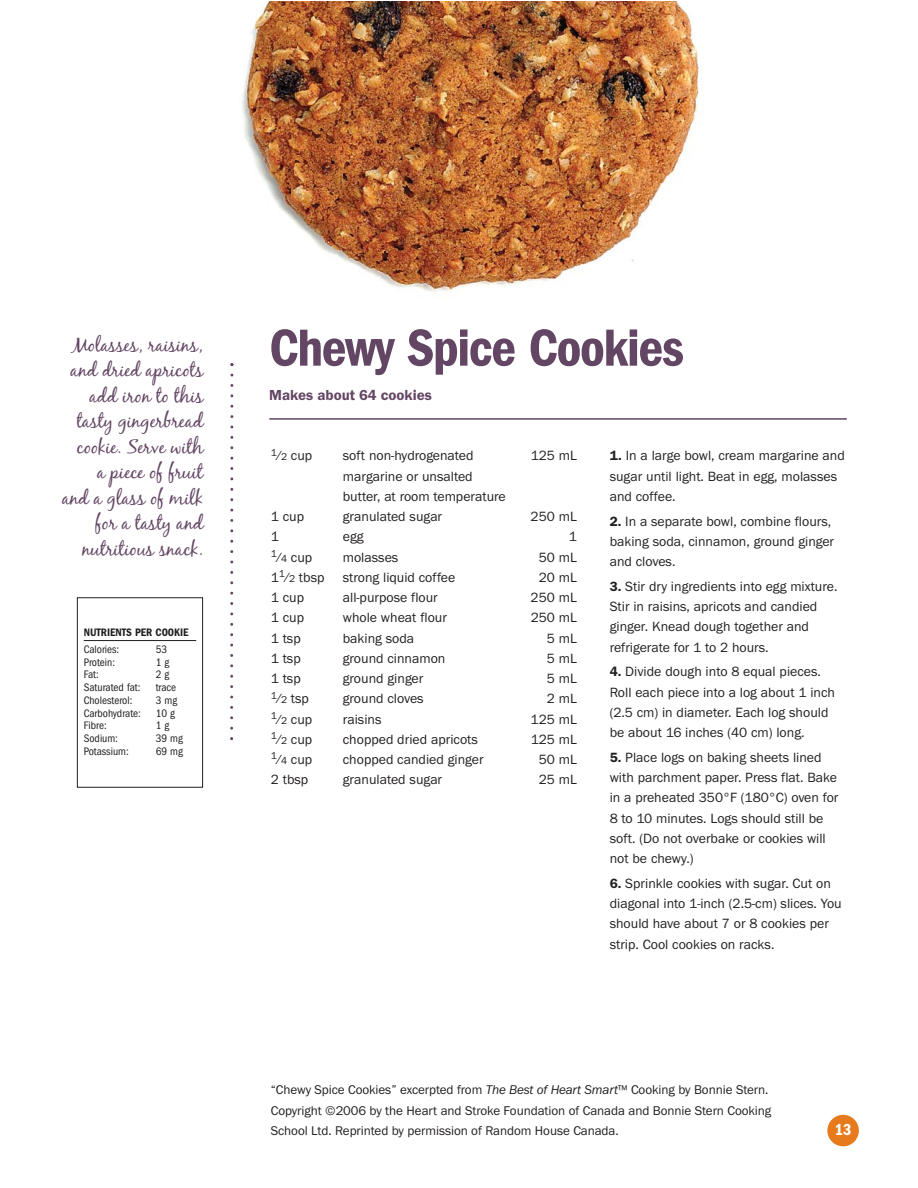
<style>
.page{position:relative;width:918px;height:1188px;background:#fff}
.page>*{position:absolute;margin:0;border:0;box-sizing:border-box;transform-origin:0 0}
.t1{font:600 condensed 54px "Franklin Gothic";letter-spacing:-.025em;color:#634664}
.t2{font:19.5px/25.5px "Black Jack";letter-spacing:-.005em;color:#634664;text-align:right}
.t3{font:600 condensed 16.5px "Franklin Gothic";color:#fff}
.t4{font:600 15px "Franklin Got ITC";color:#634664}
.t5{font:13.8px/20.2px "Franklin Got ITC";color:#231f20}
.t6{font:13.2px/20.2px "Franklin Got ITC";letter-spacing:-.005em;color:#231f20}
.t7{font:condensed 11.25px "Franklin Gothic";color:#231f20}
.t8{font:600 condensed 11.25px "Franklin Gothic";color:#231f20}
.s1{font-size:10.35px}
.s2{font-weight:600}
.s3{font-style:italic}
</style>
<div class="page">
<img style="left:242px;top:2px;width:457px;height:291px">
<div style="left:827px;top:1115px;width:32px;height:31px;background:#e67a1d;border-radius:50%"></div>
<hr style="left:269px;top:418px;width:578px;height:2px;background:#634664">
<svg style="left:230px;top:363px;width:3px;height:377px"></svg>
<svg style="left:77px;top:597px;width:126px;height:191px"></svg>
<h2 class="t2" style="left:62px;top:334px;width:143px">Molasses, raisins, and dried apricots add iron to this tasty gingerbread cookie. Serve with<br>a piece of fruit<br>and a glass of milk for a tasty and nutritious snack.</h2>
<p class="t8" style="left:84px;top:628px;width:106px">NUTRIENTS PER COOKIE</p>
<p class="t7" style="left:84px;top:645px;width:37px">Calories:</p>
<p class="t7" style="left:156px;top:645px;width:13px">53</p>
<p class="t7" style="left:84px;top:658px;width:33px">Protein:</p>
<p class="t7" style="left:156px;top:658px;width:15px">1 g</p>
<p class="t7" style="left:84px;top:671px;width:17px">Fat:</p>
<p class="t7" style="left:156px;top:671px;width:15px">2 g</p>
<p class="t7" style="left:84px;top:684px;width:58px">Saturated fat:</p>
<p class="t7" style="left:156px;top:684px;width:22px">trace</p>
<p class="t7" style="left:84px;top:696px;width:50px">Cholesterol:</p>
<p class="t7" style="left:156px;top:696px;width:23px">3 mg</p>
<p class="t7" style="left:84px;top:709px;width:59px">Carbohydrate:</p>
<p class="t7" style="left:156px;top:709px;width:21px">10 g</p>
<p class="t7" style="left:84px;top:722px;width:25px">Fibre:</p>
<p class="t7" style="left:156px;top:722px;width:15px">1 g</p>
<p class="t7" style="left:84px;top:735px;width:36px">Sodium:</p>
<p class="t7" style="left:156px;top:735px;width:29px">39 mg</p>
<p class="t7" style="left:84px;top:747px;width:47px">Potassium:</p>
<p class="t7" style="left:156px;top:747px;width:29px">69 mg</p>
<h1 class="t1" style="left:269px;top:330px;width:416px">Chewy Spice Cookies</h1>
<p class="t4" style="left:269px;top:390px;width:164px">Makes about 64 cookies</p>
<p class="t5" style="left:271px;top:447px;width:43px"><sup>1</sup>⁄<span class="s1">2</span> cup</p>
<p class="t5" style="left:343px;top:447px;width:132px">soft non-hydrogenated</p>
<p class="t5" style="left:531px;top:447px;width:48px">125 mL</p>
<p class="t5" style="left:343px;top:467px;width:164px">margarine or unsalted butter, at room temperature</p>
<p class="t5" style="left:271px;top:508px;width:35px">1 cup</p>
<p class="t5" style="left:343px;top:508px;width:101px">granulated sugar</p>
<p class="t5" style="left:531px;top:508px;width:48px">250 mL</p>
<p class="t5" style="left:271px;top:528px;width:10px">1</p>
<p class="t5" style="left:343px;top:528px;width:22px">egg</p>
<p class="t5" style="left:569px;top:528px;width:10px">1</p>
<p class="t5" style="left:271px;top:548px;width:43px"><sup>1</sup>⁄<span class="s1">4</span> cup</p>
<p class="t5" style="left:343px;top:548px;width:57px">molasses</p>
<p class="t5" style="left:539px;top:548px;width:40px">50 mL</p>
<p class="t5" style="left:271px;top:568px;width:55px">1<sup>1</sup>⁄<span class="s1">2</span> tbsp</p>
<p class="t5" style="left:343px;top:568px;width:114px">strong liquid coffee</p>
<p class="t5" style="left:539px;top:568px;width:40px">20 mL</p>
<p class="t5" style="left:271px;top:589px;width:35px">1 cup</p>
<p class="t5" style="left:343px;top:589px;width:97px">all-purpose flour</p>
<p class="t5" style="left:531px;top:589px;width:48px">250 mL</p>
<p class="t5" style="left:271px;top:609px;width:35px">1 cup</p>
<p class="t5" style="left:343px;top:609px;width:106px">whole wheat flour</p>
<p class="t5" style="left:531px;top:609px;width:48px">250 mL</p>
<p class="t5" style="left:271px;top:629px;width:32px">1 tsp</p>
<p class="t5" style="left:343px;top:629px;width:73px">baking soda</p>
<p class="t5" style="left:547px;top:629px;width:31px">5 mL</p>
<p class="t5" style="left:271px;top:649px;width:32px">1 tsp</p>
<p class="t5" style="left:343px;top:649px;width:104px">ground cinnamon</p>
<p class="t5" style="left:547px;top:649px;width:31px">5 mL</p>
<p class="t5" style="left:271px;top:670px;width:32px">1 tsp</p>
<p class="t5" style="left:343px;top:670px;width:82px">ground ginger</p>
<p class="t5" style="left:547px;top:670px;width:31px">5 mL</p>
<p class="t5" style="left:271px;top:690px;width:40px"><sup>1</sup>⁄<span class="s1">2</span> tsp</p>
<p class="t5" style="left:343px;top:690px;width:82px">ground cloves</p>
<p class="t5" style="left:547px;top:690px;width:31px">2 mL</p>
<p class="t5" style="left:271px;top:710px;width:43px"><sup>1</sup>⁄<span class="s1">2</span> cup</p>
<p class="t5" style="left:343px;top:710px;width:40px">raisins</p>
<p class="t5" style="left:531px;top:710px;width:48px">125 mL</p>
<p class="t5" style="left:271px;top:730px;width:43px"><sup>1</sup>⁄<span class="s1">2</span> cup</p>
<p class="t5" style="left:343px;top:730px;width:137px">chopped dried apricots</p>
<p class="t5" style="left:531px;top:730px;width:48px">125 mL</p>
<p class="t5" style="left:271px;top:751px;width:43px"><sup>1</sup>⁄<span class="s1">4</span> cup</p>
<p class="t5" style="left:343px;top:751px;width:142px">chopped candied ginger</p>
<p class="t5" style="left:539px;top:751px;width:40px">50 mL</p>
<p class="t5" style="left:271px;top:771px;width:39px">2 tbsp</p>
<p class="t5" style="left:343px;top:771px;width:101px">granulated sugar</p>
<p class="t5" style="left:539px;top:771px;width:40px">25 mL</p>
<p class="t5" style="left:610px;top:447px;width:237px"><span class="s2">1.</span> In a large bowl, cream margarine and sugar until light. Beat in egg, molasses and coffee.</p>
<p class="t5" style="left:610px;top:512px;width:226px"><span class="s2">2.</span> In a separate bowl, combine flours, baking soda, cinnamon, ground ginger and cloves.</p>
<p class="t5" style="left:610px;top:577px;width:229px"><span class="s2">3.</span> Stir dry ingredients into egg mixture.<br>Stir in raisins, apricots and candied ginger. Knead dough together and refrigerate for 1 to 2 hours.</p>
<p class="t5" style="left:610px;top:663px;width:227px"><span class="s2">4.</span> Divide dough into 8 equal pieces.<br>Roll each piece into a log about 1 inch (2.5 cm) in diameter. Each log should be about 16 inches (40 cm) long.</p>
<p class="t5" style="left:610px;top:748px;width:230px"><span class="s2">5.</span> Place logs on baking sheets lined with parchment paper. Press flat. Bake in a preheated 350°F (180°C) oven for 8 to 10 minutes. Logs should still be soft. (Do not overbake or cookies will not be chewy.)</p>
<p class="t5" style="left:610px;top:874px;width:234px"><span class="s2">6.</span> Sprinkle cookies with sugar. Cut on diagonal into 1-inch (2.5-cm) slices. You should have about 7 or 8 cookies per strip. Cool cookies on racks.</p>
<p class="t6" style="left:271px;top:1081px;width:502px">“Chewy Spice Cookies” excerpted from <span class="s3">The Best of Heart Smart</span>™ Cooking by Bonnie Stern.<br>Copyright ©2006 by the Heart and Stroke Foundation of Canada and Bonnie Stern Cooking<br>School Ltd. Reprinted by permission of Random House Canada.</p>
<p class="t3" style="left:835px;top:1124px;width:18px">13</p>
</div>
